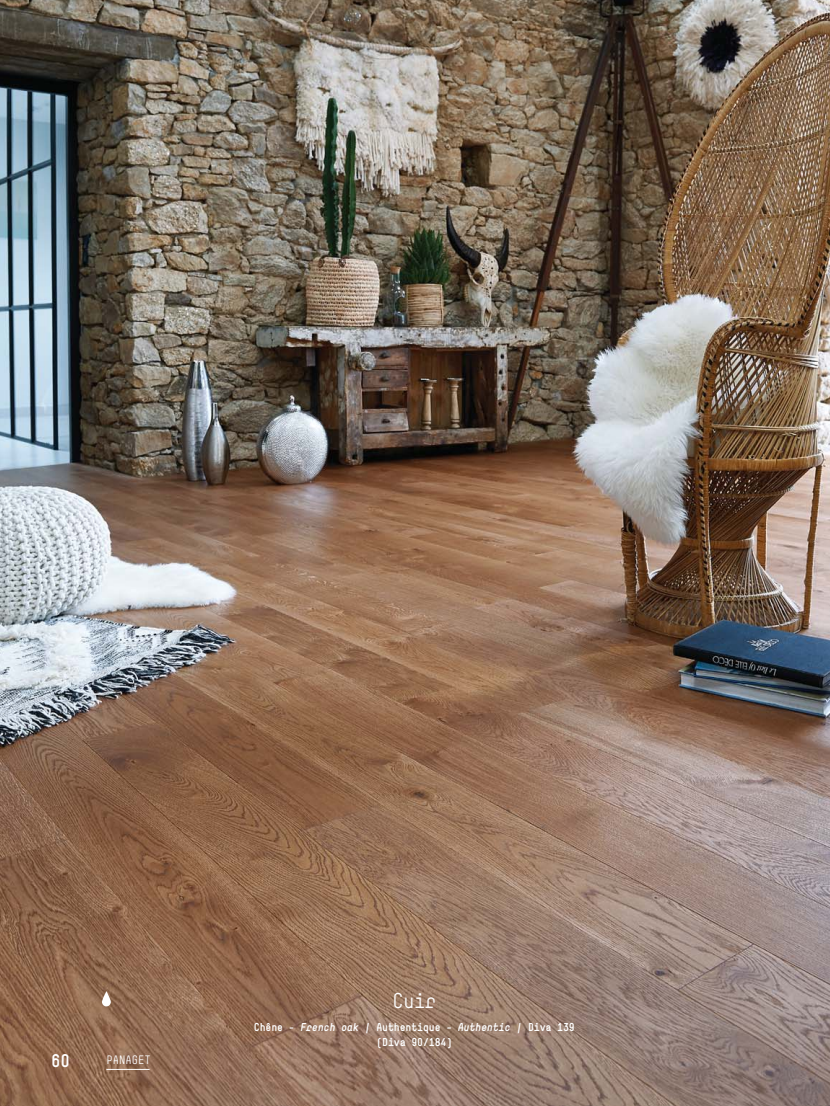
<style>
.page{position:relative;width:830px;height:1106px;background:#fff}
.page>*{position:absolute;margin:0;border:0;box-sizing:border-box;transform-origin:0 0}
.t1{font:21px "Simple";color:#fff}
.t2{font:700 18px "Simple";color:#fff}
.t3{font:12px "Simple Titling";color:#fff}
.t4{font:700 11.25px/15px "Simple";letter-spacing:-.01em;color:#fff;text-align:center}
.s1{font-style:italic}
</style>
<div class="page">
<img style="left:0;top:0;width:829px;height:1106px">
<svg style="left:102px;top:991px;width:9px;height:15px"></svg>
<hr style="left:106px;top:1069px;width:43px;height:1px;background:#fff">
<h2 class="t2" style="left:51px;top:1054px;width:21px">60</h2>
<p class="t3" style="left:106px;top:1053px;width:46px">PANAGET</p>
<h1 class="t1" style="left:393px;top:992px;width:45px">Cuir</h1>
<p class="t4" style="left:254px;top:1020px;width:321px"><span class="s1">Chêne - French oak |</span> Authentique <span class="s1">- Authentic |</span> Diva 139 (Diva 90/184)</p>
</div>
